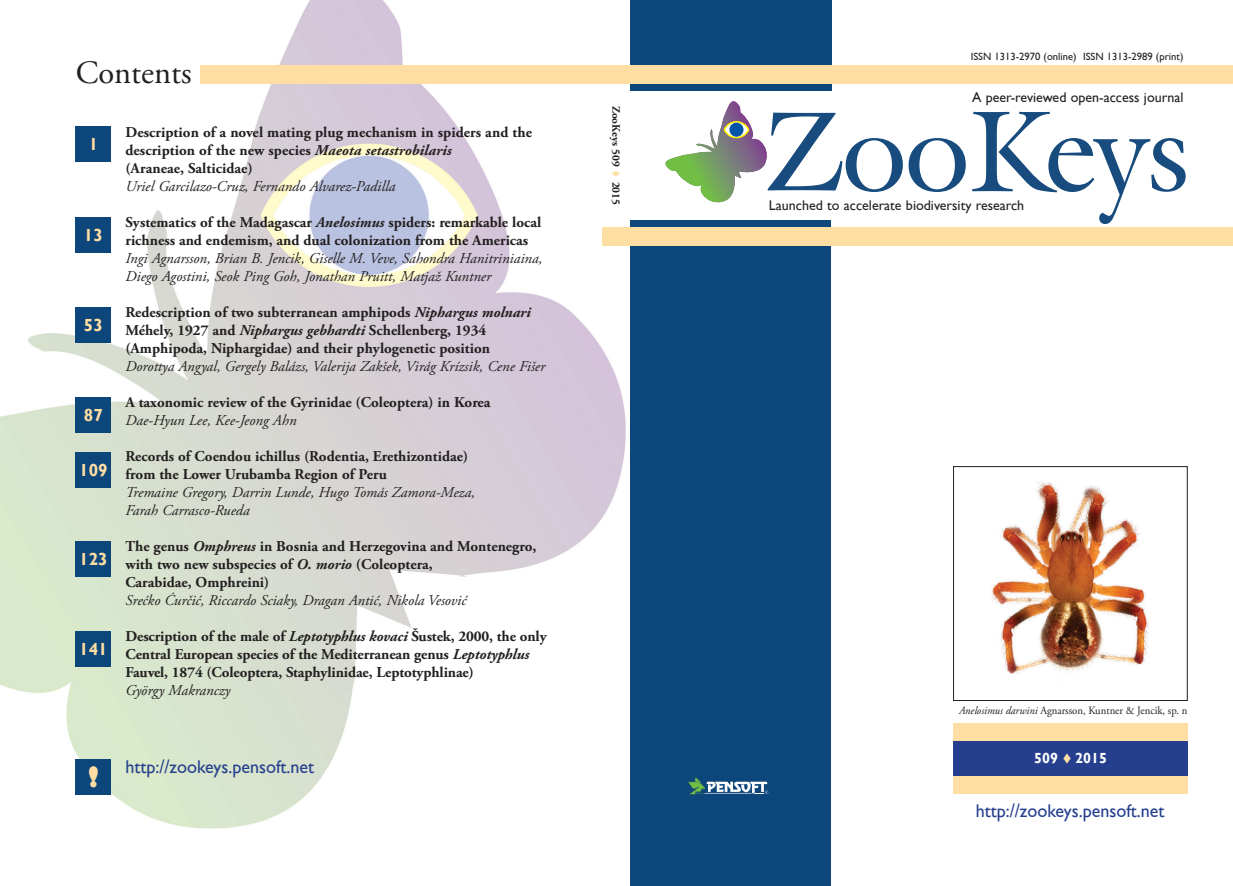
<style>
.page{position:relative;width:1233px;height:886px;background:#fff}
.page>*{position:absolute;margin:0;border:0;box-sizing:border-box;transform-origin:0 0}
.t1{font:32.5px "Adobe Garamond Pro";color:#231f20}
.t2{font:800 27.12px "Gill Sans";color:#ffdea4}
.t3{font:18.38px "Gill Sans";color:#253f8e}
.t4{font:700 17.5px "Gill Sans";color:#ffdea4}
.t5{font:700 15px/18px "Adobe Garamond Pro";color:#231f20}
.t6{font:italic 15px/18px "Adobe Garamond Pro";color:#231f20}
.t7{font:700 14.62px "Gill Sans";color:#fff}
.t8{font:14px "Gill Sans";color:#231f20}
.t9{font:11.25px "Adobe Garamond Pro";color:#231f20;scale:.95 1}
.t10{font:700 11.25px "Adobe Garamond Pro";color:#231f20}
.t11{font:10.62px "Gill Sans";color:#231f20}
.s1{font-style:italic}
.s2{color:#ffdea4}
</style>
<div class="page">
<img style="left:0;top:0;width:648px;height:829px">
<div style="left:629px;top:221px;width:201px;height:665px;background:#0d467b"></div>
<div style="left:629px;top:0;width:202px;height:91px;background:#0d467b"></div>
<svg style="left:688px;top:777px;width:80px;height:17px"></svg>
<div style="left:602px;top:228px;width:630px;height:18px;background:#ffdea4"></div>
<svg style="left:665px;top:101px;width:237px;height:102px"></svg>
<svg style="left:908px;top:138px;width:57px;height:54px"></svg>
<svg style="left:972px;top:112px;width:212px;height:112px"></svg>
<img style="left:954px;top:468px;width:195px;height:231px">
<div style="left:952px;top:466px;width:235px;height:235px;border:1px solid #231f20"></div>
<div style="left:76px;top:759px;width:35px;height:35px;background:#0d467b"></div>
<div style="left:76px;top:126px;width:35px;height:36px;background:#0d467b"></div>
<div style="left:76px;top:452px;width:35px;height:35px;background:#0d467b"></div>
<div style="left:76px;top:217px;width:35px;height:35px;background:#0d467b"></div>
<div style="left:76px;top:541px;width:35px;height:35px;background:#0d467b"></div>
<div style="left:76px;top:308px;width:35px;height:35px;background:#0d467b"></div>
<div style="left:76px;top:631px;width:35px;height:35px;background:#0d467b"></div>
<div style="left:76px;top:397px;width:35px;height:35px;background:#0d467b"></div>
<div style="left:953px;top:740px;width:234px;height:36px;background:#253f8e"></div>
<div style="left:953px;top:723px;width:234px;height:17px;background:#ffdea4"></div>
<div style="left:953px;top:776px;width:234px;height:18px;background:#ffdea4"></div>
<div style="left:200px;top:65px;width:1032px;height:19px;background:#ffdea4"></div>
<h1 class="t1" style="left:76px;top:53px;width:117px">Contents</h1>
<p class="t4" style="left:89px;top:134px;width:11px">1</p>
<p class="t4" style="left:84px;top:225px;width:20px">13</p>
<p class="t4" style="left:84px;top:315px;width:20px">53</p>
<p class="t4" style="left:84px;top:404px;width:20px">87</p>
<p class="t4" style="left:79px;top:459px;width:30px">109</p>
<p class="t4" style="left:79px;top:548px;width:30px">123</p>
<p class="t4" style="left:79px;top:639px;width:30px">141</p>
<p class="t5" style="left:125px;top:123px;width:408px">Description of a novel mating plug mechanism in spiders and the description of the new species <span class="s1">Maeota setastrobilaris<br></span>(Araneae, Salticidae)</p>
<p class="t6" style="left:125px;top:177px;width:271px">Uriel Garcilazo-Cruz, Fernando Alvarez-Padilla</p>
<p class="t5" style="left:125px;top:213px;width:417px">Systematics of the Madagascar <span class="s1">Anelosimus</span> spiders: remarkable local richness and endemism, and dual colonization from the Americas</p>
<p class="t6" style="left:125px;top:249px;width:418px">Ingi Agnarsson, Brian B. Jencik, Giselle M. Veve, Sahondra Hanitriniaina,<br>Diego Agostini, Seok Ping Goh, Jonathan Pruitt, Matjaž Kuntner</p>
<p class="t5" style="left:125px;top:303px;width:407px">Redescription of two subterranean amphipods <span class="s1">Niphargus molnari<br></span>Méhely, 1927 and <span class="s1">Niphargus gebhardti</span> Schellenberg, 1934 (Amphipoda, Niphargidae) and their phylogenetic position</p>
<p class="t6" style="left:125px;top:357px;width:421px">Dorottya Angyal, Gergely Balázs, Valerija Zakšek, Virág Krízsik, Cene Fišer</p>
<p class="t5" style="left:125px;top:393px;width:366px">A taxonomic review of the Gyrinidae (Coleoptera) in Korea</p>
<p class="t6" style="left:125px;top:411px;width:172px">Dae-Hyun Lee, Kee-Jeong Ahn</p>
<p class="t5" style="left:125px;top:447px;width:344px">Records of Coendou ichillus (Rodentia, Erethizontidae) from the Lower Urubamba Region of Peru</p>
<p class="t6" style="left:125px;top:483px;width:351px">Tremaine Gregory, Darrin Lunde, Hugo Tomás Zamora-Meza,<br>Farah Carrasco-Rueda</p>
<p class="t5" style="left:125px;top:537px;width:412px">The genus <span class="s1">Omphreus</span> in Bosnia and Herzegovina and Montenegro, with two new subspecies of <span class="s1">O. morio</span> (Coleoptera,<br>Carabidae, Omphreini)</p>
<p class="t6" style="left:125px;top:591px;width:342px">Srećko Ćurčić, Riccardo Sciaky, Dragan Antić, Nikola Vesović</p>
<p class="t5" style="left:125px;top:627px;width:422px">Description of the male of <span class="s1">Leptotyphlus kovaci</span> Šustek, 2000, the only<br>Central European species of the Mediterranean genus <span class="s1">Leptotyphlus<br></span>Fauvel, 1874 (Coleoptera, Staphylinidae, Leptotyphlinae)</p>
<p class="t6" style="left:125px;top:681px;width:106px">György Makranczy</p>
<h2 class="t2" style="left:88px;top:760px;width:12px">!</h2>
<p class="t3" style="left:125px;top:756px;width:190px">http://zookeys.pensoft.net</p>
<p class="t10" style="left:622px;top:106px;width:101px;rotate:90deg">ZooKeys 509 <span class="s2">▼</span> 2015</p>
<p class="t11" style="left:970px;top:50px;width:214px">ISSN 1313-2970 (online) ISSN 1313-2989 (print)</p>
<p class="t8" style="left:971px;top:89px;width:213px">A peer-reviewed open-access journal</p>
<p class="t8" style="left:768px;top:197px;width:257px">Launched to accelerate biodiversity research</p>
<p class="t9" style="left:958px;top:703px;width:242px"><span class="s1">Anelosimus darwini</span> Agnarsson, Kuntner &amp; Jencik, sp. n</p>
<p class="t7" style="left:1033px;top:750px;width:74px">509 <span class="s2">▼</span> 2015</p>
<p class="t3" style="left:975px;top:799px;width:190px">http://zookeys.pensoft.net</p>
</div>
